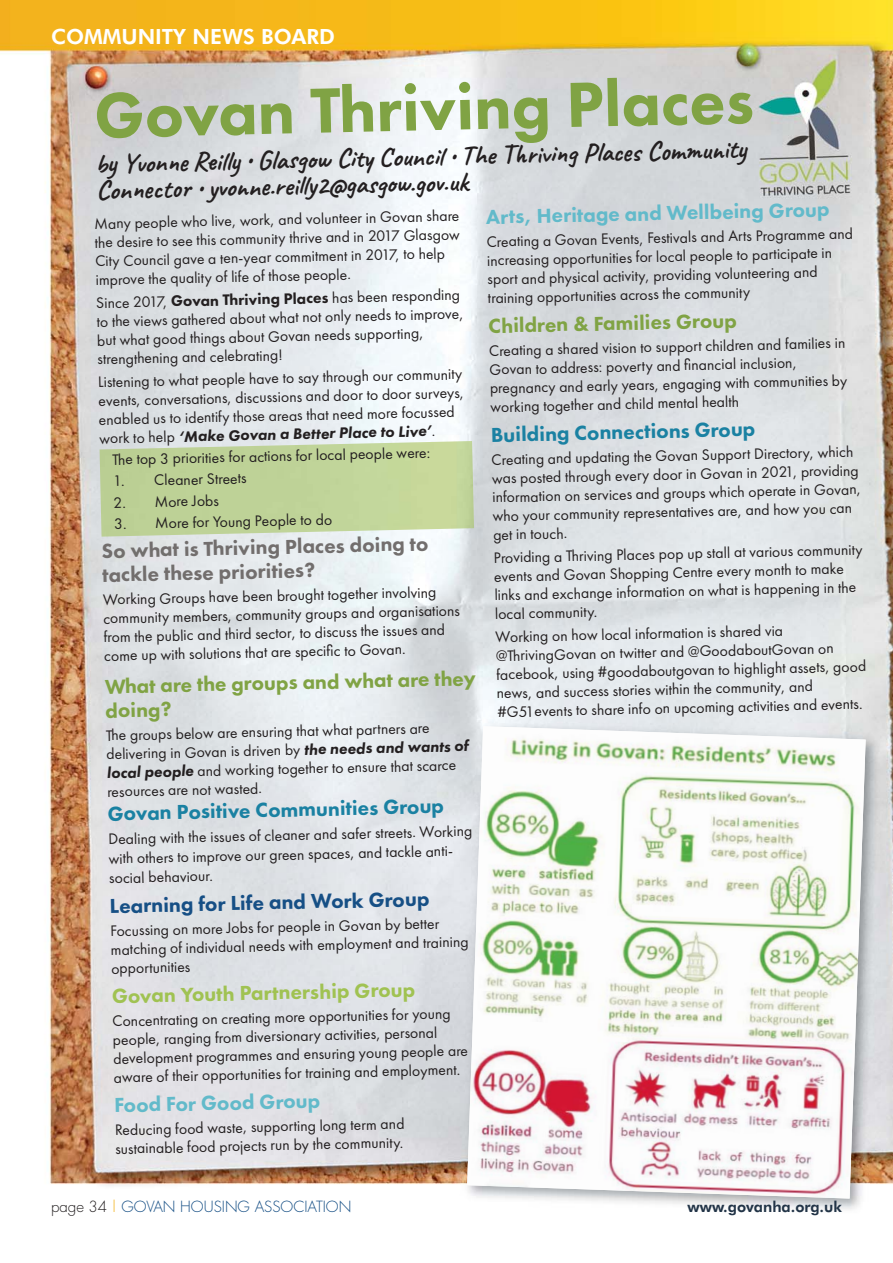
<style>
.page{position:relative;width:893px;height:1263px;background:#fff}
.page>*{position:absolute;margin:0;border:0;box-sizing:border-box;transform-origin:0 0}
.t1{font:800 66px "Futura PT";color:#80a344}
.t2{font:700 27px/27.2px "Caveat";color:#231f20}
.t3{font:800 21px/24.8px "Futura PT";color:#80a344}
.t4{font:800 21px "Futura PT";color:#1a81a2}
.t5{font:800 21px/24.3px "Futura PT";color:#726e6d}
.t6{font:800 21px "Futura PT";color:#62baca}
.t7{font:800 21px "Futura PT";color:#164f85}
.t8{font:800 21px "Futura PT";color:#a0c252}
.t9{font:800 21px "Futura BT";color:#fff}
.t10{font:15.75px/18.9px "Futura PT";color:#231f20}
.t11{font:300 15px "Futura";color:#164f85}
.t12{font:800 15px "Futura BT";color:#223447}
.s1{font-weight:800}
.s2{font-weight:800;font-style:italic}
.s3{color:#231f20}
.s4{color:#f3b21c}
</style>
<div class="page">
<img style="left:0;top:0;width:893px;height:1186px">
<img style="left:100px;top:441px;width:374px;height:96px">
<img style="left:460px;top:719px;width:426px;height:491px">
<img style="left:467px;top:726px;width:399px;height:472px">
<h3 class="t9" style="left:51px;top:26px;width:286px">COMMUNITY NEWS BOARD</h3>
<h1 class="t1" style="left:94px;top:75px;width:661px;rotate:-1deg">Govan Thriving Places</h1>
<h2 class="t2" style="left:95px;top:148px;width:653px;rotate:-1deg">by Yvonne Reilly • Glasgow City Council • The Thriving Places Community<br>Connector • yvonne.reilly2@gasgow.gov.uk</h2>
<p class="t10" style="left:94px;top:215px;width:367px;rotate:-1deg">Many people who live, work, and volunteer in Govan share the desire to see this community thrive and in 2017 Glasgow City Council gave a ten-year commitment in 2017, to help improve the quality of life of those people.</p>
<p class="t10" style="left:96px;top:293px;width:369px;rotate:-1deg">Since 2017, <span class="s1">Govan Thriving Places</span> has been responding to the views gathered about what not only needs to improve, but what good things about Govan needs supporting, strengthening and celebrating!</p>
<p class="t10" style="left:98px;top:373px;width:367px;rotate:-1deg">Listening to what people have to say through our community events, conversations, discussions and door to door surveys, enabled us to identify those areas that need more focussed work to help <span class="s2">‘Make Govan a Better Place to Live’</span>.</p>
<p class="t10" style="left:112px;top:451px;width:319px;rotate:-1deg">The top 3 priorities for actions for local people were:</p>
<p class="t10" style="left:113px;top:473px;width:135px;rotate:-1deg">1. Cleaner Streets</p>
<p class="t10" style="left:113px;top:494px;width:107px;rotate:-1deg">2. More Jobs</p>
<p class="t10" style="left:114px;top:515px;width:220px;rotate:-1deg">3. More for Young People to do</p>
<h3 class="t5" style="left:102px;top:538px;width:328px;rotate:-1deg">So what is Thriving Places doing to tackle these priorities?</h3>
<p class="t10" style="left:103px;top:591px;width:358px;rotate:-1deg">Working Groups have been brought together involving community members, community groups and organisations from the public and third sector, to discuss the issues and come up with solutions that are specifi c to Govan.</p>
<h3 class="t3" style="left:105px;top:673px;width:373px;rotate:-1deg">What are the groups and what are they doing?</h3>
<p class="t10" style="left:106px;top:727px;width:364px;rotate:-1deg">The groups below are ensuring that what partners are delivering in Govan is driven by <span class="s2">the needs and wants of local people</span> and working together to ensure that scarce</p>
<p class="t10" style="left:107px;top:783px;width:156px;rotate:-1deg">resources are not wasted.</p>
<h3 class="t4" style="left:108px;top:800px;width:338px;rotate:-1deg">Govan Positive Communities Group</h3>
<p class="t10" style="left:108px;top:830px;width:366px;line-height:19.8px;rotate:-1deg">Dealing with the issues of cleaner and safer streets. Working with others to improve our green spaces, and tackle anti&shy;social behaviour.</p>
<h3 class="t7" style="left:110px;top:893px;width:321px;rotate:-1deg">Learning for Life and Work Group</h3>
<p class="t10" style="left:110px;top:922px;width:360px;rotate:-1deg">Focussing on more Jobs for people in Govan by better matching of individual needs with employment and training opportunities</p>
<h3 class="t8" style="left:112px;top:983px;width:305px;rotate:-1deg">Govan Youth Partnership Group</h3>
<p class="t10" style="left:112px;top:1012px;width:357px;rotate:-1deg">Concentrating on creating more opportunities for young people, ranging from diversionary activities, personal development programmes and ensuring young people are aware of their opportunities for training and employment.</p>
<h3 class="t6" style="left:114px;top:1092px;width:207px;rotate:-1deg">Food For Good Group</h3>
<p class="t10" style="left:115px;top:1121px;width:291px;rotate:-1deg">Reducing food waste, supporting long term and sustainable food projects run by the community.</p>
<h3 class="t6" style="left:486px;top:204px;width:345px;rotate:-1deg">Arts, Heritage and Wellbeing Group</h3>
<p class="t10" style="left:486px;top:233px;width:368px;rotate:-1deg">Creating a Govan Events, Festivals and Arts Programme and increasing opportunities for local people to participate in sport and physical activity, providing volunteering and training opportunities across the community</p>
<h3 class="t3" style="left:488px;top:313px;width:250px;rotate:-1deg">Children &amp; Families Group</h3>
<p class="t10" style="left:489px;top:342px;width:359px;rotate:-1deg">Creating a shared vision to support children and families in Govan to address: poverty and fi nancial inclusion, pregnancy and early years, engaging with communities by working together and child mental health</p>
<h3 class="t4" style="left:491px;top:422px;width:266px;rotate:-1deg">Building Connections Group</h3>
<p class="t10" style="left:491px;top:451px;width:370px;rotate:-1deg">Creating and updating the Govan Support Directory, which was posted through every door in Govan in 2021, providing information on services and groups which operate in Govan, who your community representatives are, and how you can get in touch.</p>
<p class="t10" style="left:494px;top:549px;width:371px;rotate:-1deg">Providing a Thriving Places pop up stall at various community events and Govan Shopping Centre every month to make links and exchange information on what is happening in the local community.</p>
<p class="t10" style="left:495px;top:628px;width:372px;rotate:-1deg">Working on how local information is shared via @ThrivingGovan on twitter and @GoodaboutGovan on facebook, using #goodaboutgovan to highlight assets, good news, and success stories within the community, and #G51events to share info on upcoming activities and events.</p>
<p class="t11" style="left:51px;top:1199px;width:302px"><span class="s3">page 34</span> <span class="s4">|</span> GOVAN HOUSING ASSOCIATION</p>
<p class="t12" style="left:688px;top:1199px;width:156px">www.govanha.org.uk</p>
</div>
